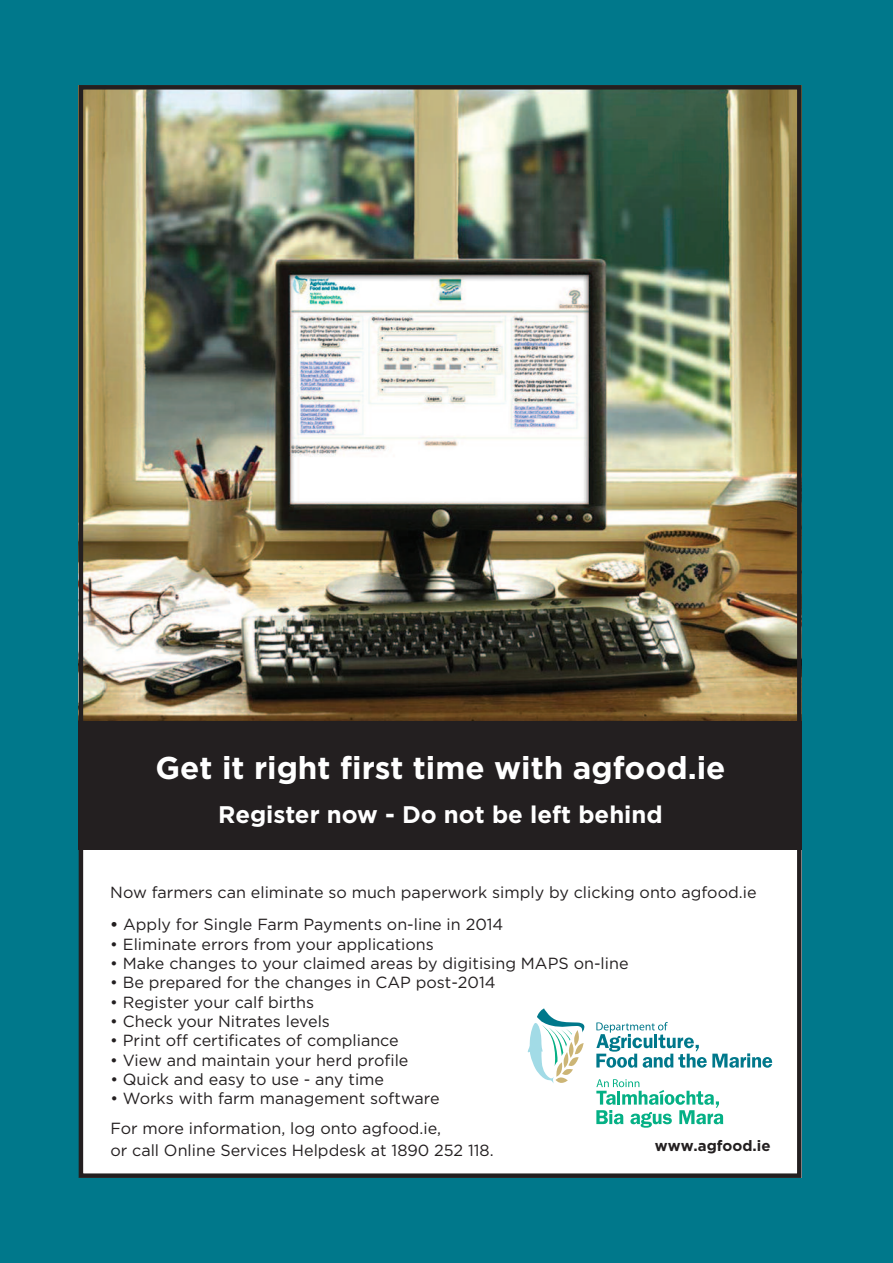
<style>
.page{position:relative;width:893px;height:1263px;background:#00788b}
.page>*{position:absolute;margin:0;border:0;box-sizing:border-box;transform-origin:0 0}
.t1{font:700 31.5px "Gotham";color:#fff}
.t2{font:700 24px "Gotham";color:#fff}
.t3{font:16.2px/30px "Gotham";color:#231f20}
.t4{font:700 15px "Gotham";color:#231f20}
.s1{font-weight:700}
</style>
<div class="page">
<img style="left:84px;top:90px;width:712px;height:1083px">
<svg style="left:528px;top:1008px;width:62px;height:76px;background:#d9eae6"></svg>
<svg style="left:596px;top:1022px;width:176px;height:46px;background:#bfdde1"></svg>
<svg style="left:596px;top:1079px;width:127px;height:49px;background:#b8e8dc"></svg>
<div style="left:79px;top:85px;width:722px;height:1093px;border:4px solid #231f20"></div>
<h1 class="t1" style="left:155px;top:757px;width:571px">Get it right first time with agfood.ie</h1>
<h2 class="t2" style="left:218px;top:806px;width:446px">Register now - Do not be left behind</h2>
<p class="t3" style="left:110px;top:879px;width:648px">Now farmers can eliminate so much paperwork simply by clicking onto agfood.ie</p>
<p class="t3" style="left:110px;top:911px;width:395px"><span class="s1">•</span> Apply for Single Farm Payments on-line in 2014</p>
<p class="t3" style="left:110px;top:930px;width:325px">• Eliminate errors from your applications</p>
<p class="t3" style="left:110px;top:949px;width:520px">• Make changes to your claimed areas by digitising MAPS on-line</p>
<p class="t3" style="left:110px;top:969px;width:387px">• Be prepared for the changes in CAP post-2014</p>
<p class="t3" style="left:110px;top:988px;width:205px">• Register your calf births</p>
<p class="t3" style="left:110px;top:1007px;width:221px">• Check your Nitrates levels</p>
<p class="t3" style="left:110px;top:1027px;width:290px">• Print off certificates of compliance</p>
<p class="t3" style="left:110px;top:1046px;width:300px">• View and maintain your herd profile</p>
<p class="t3" style="left:110px;top:1065px;width:275px">• Quick and easy to use - any time</p>
<p class="t3" style="left:110px;top:1085px;width:332px">• Works with farm management software<br>For more information, log onto agfood.ie,</p>
<p class="t3" style="left:110px;top:1136px;width:385px">or call Online Services Helpdesk at 1890 252 118.</p>
<p class="t4" style="left:655px;top:1140px;width:117px">www.agfood.ie</p>
</div>
